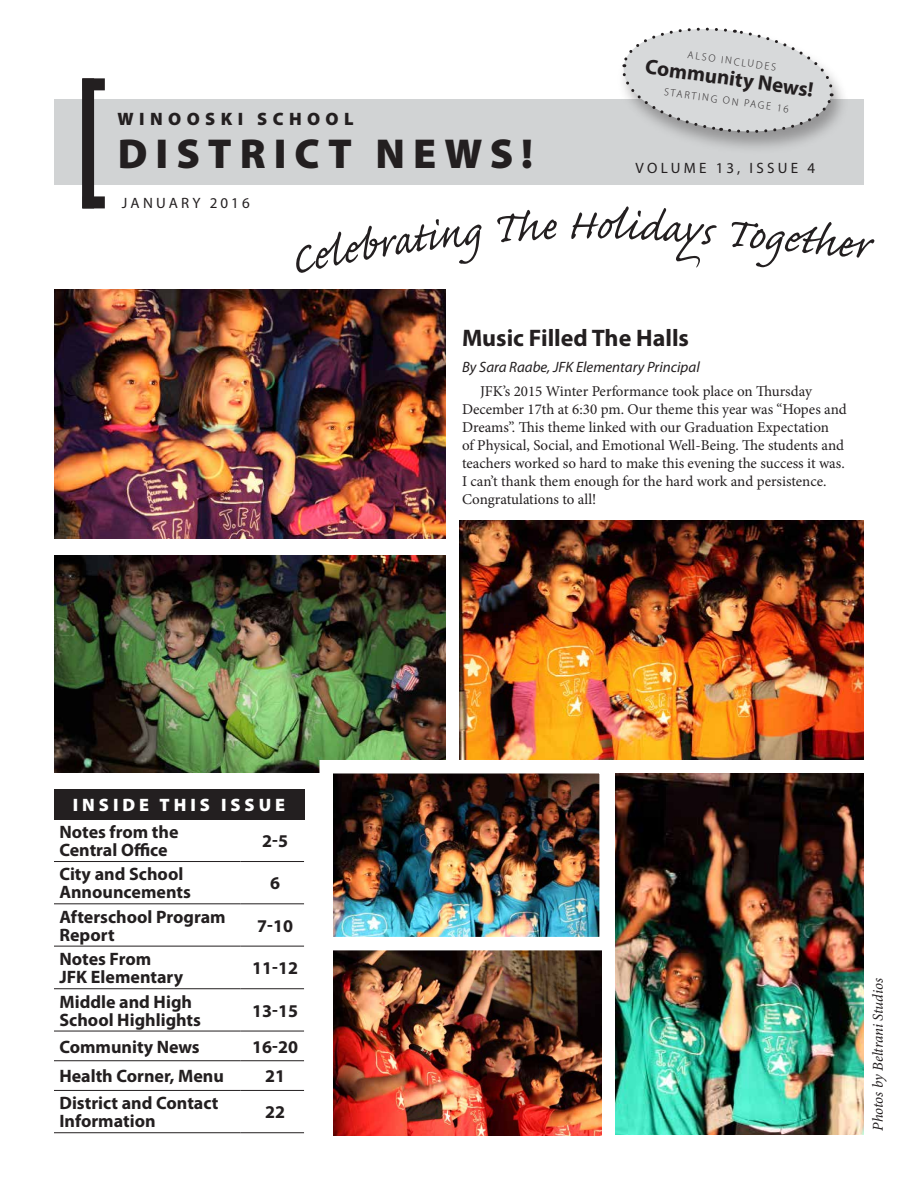
<style>
.page{position:relative;width:918px;height:1188px;background:#fff}
.page>*{position:absolute;margin:0;border:0;box-sizing:border-box;transform-origin:0 0}
.t1{font:54px "Caflisch Script Pro";color:#231f20}
.t2{font:900 42px "Myriad Pro";letter-spacing:.19em;color:#231f20}
.t3{font:700 24px "Myriad Pro";color:#231f20}
.t4{font:700 21px "Myriad Pro";color:#231f20}
.t5{font:700 18px/18px "Myriad Pro";color:#231f20}
.t6{font:900 18px "Myriad Pro";letter-spacing:.22em;color:#fff}
.t7{font:900 18px "Myriad Pro";letter-spacing:.3em;color:#231f20}
.t8{font:15px/18px "Minion Pro";color:#231f20}
.t9{font:italic 15px "Myriad Pro";color:#231f20}
.t10{font:15px "Myriad Pro";letter-spacing:.22em;color:#231f20}
.t11{font:italic 15px "Minion Pro";letter-spacing:-.01em;color:#231f20}
.t12{font:300 10.5px "Myriad Pro";color:#231f20}
</style>
<div class="page">
<div style="left:54px;top:99px;width:810px;height:85px;background:#d1d3d4"></div>
<div style="left:82px;top:78px;width:12px;height:130px;background:#231f20"></div>
<div style="left:83px;top:196px;width:22px;height:12px;background:#231f20"></div>
<div style="left:83px;top:78px;width:22px;height:12px;background:#231f20"></div>
<div style="left:616px;top:27px;width:233px;height:128px;background:#231f20;opacity:.35"></div>
<svg style="left:620px;top:27px;width:215px;height:110px"></svg>
<img style="left:54px;top:289px;width:392px;height:250px">
<img style="left:333px;top:957px;width:269px;height:178px">
<img style="left:54px;top:555px;width:392px;height:218px">
<img style="left:459px;top:521px;width:405px;height:239px">
<img style="left:313px;top:753px;width:307px;height:204px">
<img style="left:615px;top:773px;width:249px;height:361px">
<hr style="left:54px;top:861px;width:187px;height:1px;background:#231f20">
<hr style="left:241px;top:861px;width:63px;height:1px;background:#231f20">
<hr style="left:54px;top:903px;width:187px;height:1px;background:#231f20">
<hr style="left:241px;top:903px;width:63px;height:1px;background:#231f20">
<hr style="left:54px;top:946px;width:187px;height:1px;background:#231f20">
<hr style="left:241px;top:946px;width:63px;height:1px;background:#231f20">
<hr style="left:54px;top:988px;width:187px;height:1px;background:#231f20">
<hr style="left:241px;top:988px;width:63px;height:1px;background:#231f20">
<hr style="left:54px;top:1031px;width:187px;height:1px;background:#231f20">
<hr style="left:241px;top:1031px;width:63px;height:1px;background:#231f20">
<hr style="left:54px;top:1060px;width:187px;height:1px;background:#231f20">
<hr style="left:241px;top:1060px;width:63px;height:1px;background:#231f20">
<hr style="left:54px;top:1090px;width:187px;height:1px;background:#231f20">
<hr style="left:241px;top:1090px;width:63px;height:1px;background:#231f20">
<hr style="left:54px;top:1132px;width:187px;height:1px;background:#231f20">
<hr style="left:241px;top:1132px;width:63px;height:1px;background:#231f20">
<div style="left:54px;top:789px;width:250px;height:31px;background:#231f20"></div>
<p class="t7" style="left:118px;top:107px;width:238px">WINOOSKI SCHOOL</p>
<h2 class="t2" style="left:118px;top:126px;width:417px">DISTRICT NEWS!</h2>
<p class="t10" style="left:122px;top:194px;width:129px">JANUARY 2016</p>
<p class="t12" style="left:689px;top:48px;width:91px;rotate:8deg">ALSO INCLUDES</p>
<h3 class="t4" style="left:647px;top:53px;width:171px;rotate:8deg">Community News!</h3>
<p class="t12" style="left:665px;top:85px;width:127px;rotate:8deg">STARTING ON PAGE 16</p>
<p class="t10" style="left:636px;top:159px;width:181px">VOLUME 13, ISSUE 4</p>
<h1 class="t1" style="left:702px;top:202px;width:156px;rotate:5deg">s Toge he</h1>
<h3 class="t3" style="left:462px;top:322px;width:229px">Music Filled The Halls</h3>
<p class="t9" style="left:462px;top:358px;width:239px">By Sara Raabe, JFK Elementary Principal</p>
<p class="t8" style="left:462px;top:382px;width:386px;text-indent:18px">JFK’s 2015 Winter Performance took place on Thursday December 17th at 6:30 pm. Our theme this year was “Hopes and Dreams”. This theme linked with our Graduation Expectation<br>of Physical, Social, and Emotional Well-Being. The students and teachers worked so hard to make this evening the success it was.<br>I can’t thank them enough for the hard work and persistence.<br>Congratulations to all!</p>
<p class="t6" style="left:73px;top:793px;width:214px">INSIDE THIS ISSUE</p>
<p class="t5" style="left:59px;top:822px;width:121px">Notes from the<br>Central Office</p>
<p class="t5" style="left:262px;top:831px;width:28px">2-5</p>
<p class="t5" style="left:59px;top:865px;width:133px">City and School<br>Announcements</p>
<p class="t5" style="left:270px;top:874px;width:11px">6</p>
<p class="t5" style="left:59px;top:907px;width:168px">Afterschool Program<br>Report</p>
<p class="t5" style="left:257px;top:916px;width:38px">7-10</p>
<p class="t5" style="left:59px;top:950px;width:125px">Notes From<br>JFK Elementary</p>
<p class="t5" style="left:252px;top:959px;width:48px">11-12</p>
<p class="t5" style="left:59px;top:992px;width:143px">Middle and High<br>School Highlights</p>
<p class="t5" style="left:252px;top:1001px;width:48px">13-15</p>
<p class="t5" style="left:59px;top:1037px;width:142px">Community News</p>
<p class="t5" style="left:252px;top:1037px;width:48px">16-20</p>
<p class="t5" style="left:59px;top:1067px;width:166px">Health Corner, Menu</p>
<p class="t5" style="left:265px;top:1067px;width:21px">21</p>
<p class="t5" style="left:59px;top:1094px;width:161px">District and Contact<br>Information</p>
<p class="t5" style="left:265px;top:1103px;width:21px">22</p>
<p class="t11" style="left:868px;top:1131px;width:154px;rotate:-90deg">Photos by Beltrani Studios</p>
</div>
